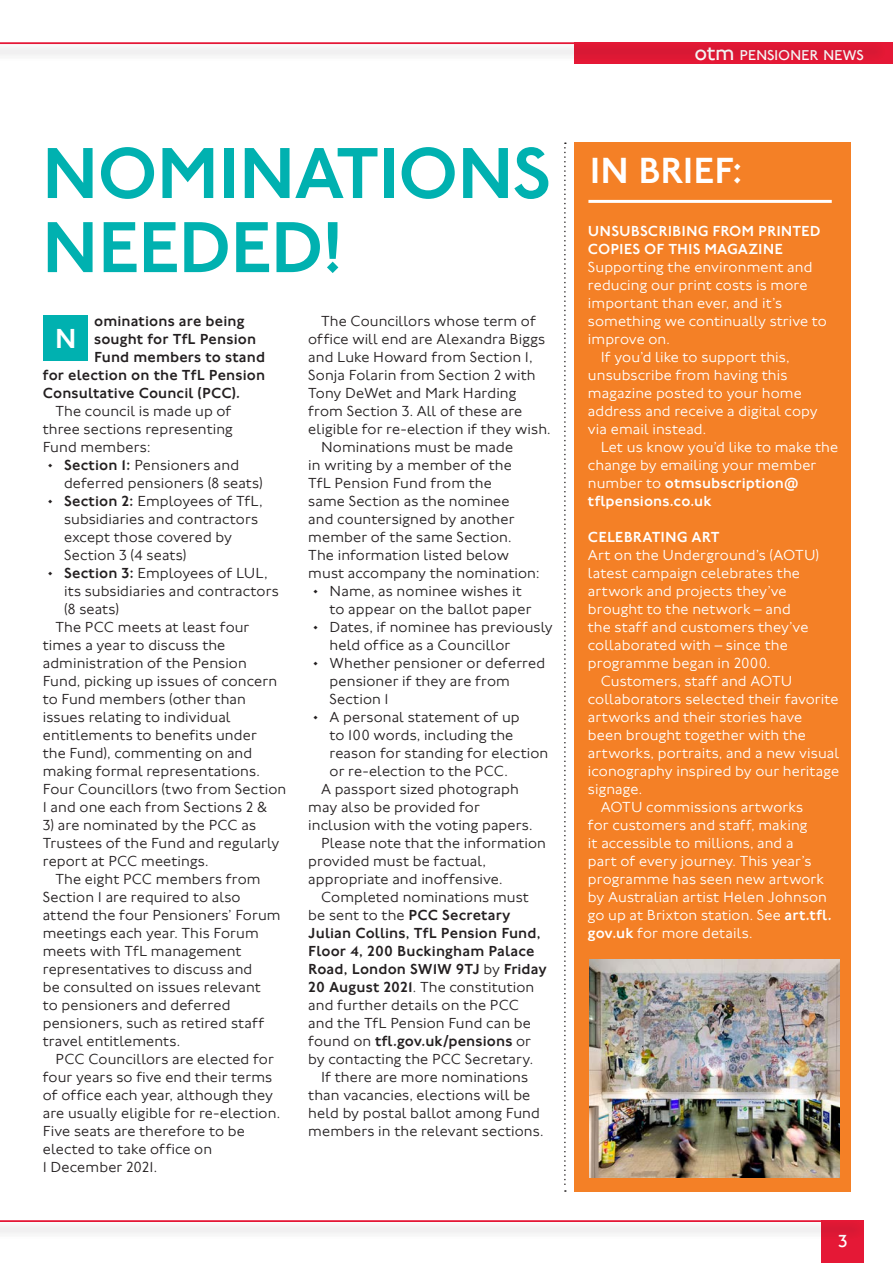
<style>
.page{position:relative;width:893px;height:1263px;background:#fff}
.page>*{position:absolute;margin:0;border:0;box-sizing:border-box;transform-origin:0 0}
.Headline_34pt{font:500 74.85px/74.1px "Johnston 100";letter-spacing:-.03em;color:#00b1b0}
.t1{font:500 37.5px "Johnston 100";letter-spacing:-.02em;color:#fff}
.t2{font:500 28.35px "Johnston 100";color:#fff}
.t3{font:18px "Johnston 100";color:#fff}
.BODY{font:300 15px/18px "Johnston 100";letter-spacing:.005em;color:#231f20}
.t4{font:300 15px "Johnston 100";letter-spacing:.005em;color:#fff}
.opening_para{font:500 15px "Johnston 100";letter-spacing:.01em;color:#231f20}
.t5{font:500 15px/18px "Johnston 100";letter-spacing:.005em;color:#fff}
.t6{font:14.7px "Johnston 100";letter-spacing:-.02em;color:#fff}
.s1{font-weight:500}
.s2{font-size:21px}
.s3{font-weight:300}
</style>
<div class="page">
<div style="left:821px;top:1220px;width:43px;height:43px;background:#e51836"></div>
<div style="left:574px;top:43px;width:319px;height:21px;background:#e51836"></div>
<div style="left:574px;top:142px;width:277px;height:1050px;background:#f48026"></div>
<hr style="left:588px;top:200px;width:244px;height:3px;background:#fff">
<img style="left:589px;top:960px;width:250px;height:217px">
<div style="left:0;top:1220px;width:867px;height:19px;background:#f5f5f5"></div>
<hr style="left:0;top:1220px;width:850px;height:2px;background:#e51836">
<div style="left:0;top:42px;width:888px;height:19px;background:#231f20;opacity:.25"></div>
<hr style="left:0;top:43px;width:872px;height:1px;background:#e51836">
<svg style="left:564px;top:142px;width:2px;height:1050px"></svg>
<div style="left:43px;top:316px;width:45px;height:45px;background:#00b1b0"></div>
<p class="Headline_34pt" style="left:41px;top:137px;width:512px">NOMINATIONS<br>NEEDED!</p>
<p class="opening_para" style="left:94px;top:312px;width:152px">ominations are being</p>
<p class="opening_para" style="left:94px;top:330px;width:163px">sought for TfL Pension</p>
<p class="opening_para" style="left:94px;top:348px;width:172px">Fund members to stand</p>
<p class="opening_para" style="left:43px;top:366px;width:224px">for election on the TfL Pension</p>
<p class="opening_para" style="left:43px;top:384px;width:199px">Consultative Council (PCC).</p>
<p class="BODY" style="left:43px;top:402px;width:192px;text-align:justify;text-indent:13px">The council is made up of three sections representing Fund members:</p>
<p class="BODY" style="left:64px;top:456px;width:200px;text-indent:-17px">• <span class="s1">Section 1:</span> Pensioners and deferred pensioners (8 seats)</p>
<p class="BODY" style="left:64px;top:492px;width:200px;text-indent:-17px">• <span class="s1">Section 2:</span> Employees of TfL, subsidiaries and contractors except those covered by<br>Section 3 (4 seats)</p>
<p class="BODY" style="left:64px;top:564px;width:216px;text-indent:-17px">• <span class="s1">Section 3:</span> Employees of LUL, its subsidiaries and contractors (8 seats)</p>
<p class="BODY" style="left:43px;top:618px;width:245px;text-indent:13px">The PCC meets at least four times a year to discuss the administration of the Pension<br>Fund, picking up issues of concern to Fund members (other than issues relating to individual entitlements to benefits under<br>the Fund), commenting on and making formal representations.<br>Four Councillors (two from Section<br>1 and one each from Sections 2 &amp;</p>
<p class="BODY" style="left:43px;top:816px;width:238px">3) are nominated by the PCC as<br>Trustees of the Fund and regularly report at PCC meetings.</p>
<p class="BODY" style="left:43px;top:870px;width:239px;text-indent:13px">The eight PCC members from<br>Section 1 are required to also attend the four Pensioners’ Forum meetings each year. This Forum meets with TfL management representatives to discuss and<br>be consulted on issues relevant<br>to pensioners and deferred pensioners, such as retired staff travel entitlements.</p>
<p class="BODY" style="left:43px;top:1050px;width:239px;text-indent:13px">PCC Councillors are elected for four years so five end their terms of office each year, although they are usually eligible for re-election.<br>Five seats are therefore to be elected to take office on<br>1 December 2021.</p>
<p class="t2" style="left:55px;top:323px;width:23px">N</p>
<p class="BODY" style="left:308px;top:312px;width:244px;text-indent:13px">The Councillors whose term of office will end are Alexandra Biggs and Luke Howard from Section 1,<br>Sonja Folarin from Section 2 with<br>Tony DeWet and Mark Harding from Section 3. All of these are eligible for re-election if they wish.</p>
<p class="BODY" style="left:308px;top:438px;width:233px;text-indent:13px">Nominations must be made<br>in writing by a member of the<br>TfL Pension Fund from the<br>same Section as the nominee<br>and countersigned by another member of the same Section.<br>The information listed below must accompany the nomination:</p>
<p class="BODY" style="left:330px;top:582px;width:204px;text-indent:-17px">• Name, as nominee wishes it to appear on the ballot paper</p>
<p class="BODY" style="left:330px;top:618px;width:225px;text-indent:-17px">• Dates, if nominee has previously held office as a Councillor</p>
<p class="BODY" style="left:330px;top:654px;width:217px;text-indent:-17px">• Whether pensioner or deferred pensioner if they are from<br>Section 1</p>
<p class="BODY" style="left:330px;top:708px;width:220px;text-indent:-17px">• A personal statement of up<br>to 100 words, including the reason for standing for election or re-election to the PCC.</p>
<p class="BODY" style="left:308px;top:780px;width:226px;text-indent:13px">A passport sized photograph may also be provided for inclusion with the voting papers.</p>
<p class="BODY" style="left:308px;top:834px;width:239px;text-indent:13px">Please note that the information provided must be factual, appropriate and inoffensive.</p>
<p class="BODY" style="left:308px;top:888px;width:240px;text-indent:13px">Completed nominations must be sent to the <span class="s1">PCC Secretary<br>Julian Collins, TfL Pension Fund,<br>Floor 4, 200 Buckingham Palace<br>Road, London SW1W 9TJ</span> by <span class="s1">Friday<br>20 August 2021</span>. The constitution and further details on the PCC and the TfL Pension Fund can be found on <span class="s1">tfl.gov.uk/pensions</span> or by contacting the PCC Secretary.</p>
<p class="BODY" style="left:308px;top:1068px;width:237px;text-indent:13px">If there are more nominations than vacancies, elections will be held by postal ballot among Fund members in the relevant sections.</p>
<p class="t6" style="left:694px;top:47px;width:171px"><span class="s2">otm</span> PENSIONER NEWS</p>
<h2 class="t1" style="left:589px;top:150px;width:155px">IN BRIEF:</h2>
<p class="t5" style="left:588px;top:222px;width:234px">UNSUBSCRIBING FROM PRINTED<br>COPIES OF THIS MAGAZINE</p>
<p class="t4" style="left:588px;top:258px;width:226px">Supporting the environment and</p>
<p class="t4" style="left:588px;top:276px;width:221px">reducing our print costs is more</p>
<p class="t4" style="left:588px;top:294px;width:196px">important than ever, and it’s</p>
<p class="t4" style="left:588px;top:312px;width:241px">something we continually strive to</p>
<p class="t4" style="left:588px;top:330px;width:84px">improve on.</p>
<p class="t4" style="left:601px;top:348px;width:190px">If you’d like to support this,</p>
<p class="t4" style="left:588px;top:366px;width:201px">unsubscribe from having this</p>
<p class="t4" style="left:588px;top:384px;width:215px">magazine posted to your home</p>
<p class="t4" style="left:588px;top:402px;width:231px">address and receive a digital copy</p>
<p class="t4" style="left:588px;top:420px;width:120px">via email instead.</p>
<p class="t4" style="left:601px;top:438px;width:239px">Let us know you’d like to make the</p>
<p class="t4" style="left:588px;top:456px;width:230px">change by emailing your member</p>
<p class="t5" style="left:588px;top:474px;width:212px"><span class="s3">number to</span> otmsubscription@</p>
<p class="t5" style="left:588px;top:492px;width:125px">tflpensions.co.uk</p>
<p class="t5" style="left:588px;top:528px;width:133px">CELEBRATING ART</p>
<p class="t4" style="left:588px;top:546px;width:233px">Art on the Underground’s (AOTU)</p>
<p class="t4" style="left:588px;top:564px;width:214px">latest campaign celebrates the</p>
<p class="t4" style="left:588px;top:582px;width:200px">artwork and projects they’ve</p>
<p class="t4" style="left:588px;top:600px;width:204px">brought to the network – and</p>
<p class="t4" style="left:588px;top:618px;width:222px">the staff and customers they’ve</p>
<p class="t4" style="left:588px;top:636px;width:201px">collaborated with – since the</p>
<p class="t4" style="left:588px;top:654px;width:184px">programme began in 2000.</p>
<p class="t4" style="left:601px;top:672px;width:193px">Customers, staff and AOTU</p>
<p class="t4" style="left:588px;top:690px;width:252px">collaborators selected their favorite</p>
<p class="t4" style="left:588px;top:708px;width:216px">artworks and their stories have</p>
<p class="t4" style="left:588px;top:726px;width:220px">been brought together with the</p>
<p class="t4" style="left:588px;top:744px;width:253px">artworks, portraits, and a new visual</p>
<p class="t4" style="left:588px;top:762px;width:253px">iconography inspired by our heritage</p>
<p class="t4" style="left:588px;top:780px;width:56px">signage.</p>
<p class="t4" style="left:601px;top:798px;width:204px">AOTU commissions artworks</p>
<p class="t4" style="left:588px;top:816px;width:221px">for customers and staff, making</p>
<p class="t4" style="left:588px;top:834px;width:207px">it accessible to millions, and a</p>
<p class="t4" style="left:588px;top:852px;width:225px">part of every journey. This year’s</p>
<p class="t4" style="left:588px;top:870px;width:238px">programme has seen new artwork</p>
<p class="t4" style="left:588px;top:888px;width:241px">by Australian artist Helen Johnson</p>
<p class="t4" style="left:588px;top:906px;width:245px">go up at Brixton station. See <span class="s1">art.tfl.</span></p>
<p class="t4" style="left:588px;top:924px;width:166px"><span class="s1">gov.uk</span> for more details.</p>
<p class="t3" style="left:838px;top:1231px;width:11px">3</p>
</div>
